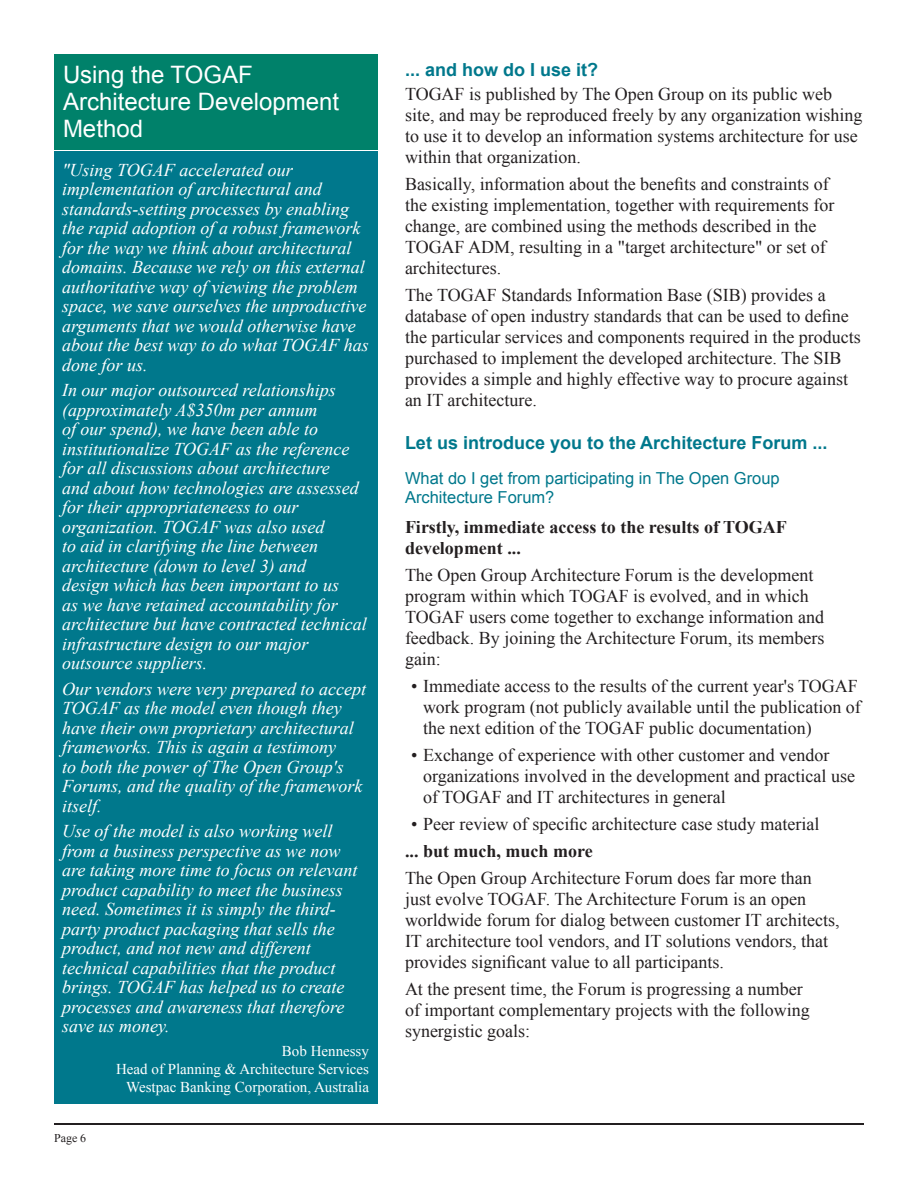
<style>
.page{position:relative;width:918px;height:1188px;background:#fff}
.page>*{position:absolute;margin:0;border:0;box-sizing:border-box;transform-origin:0 0}
.t1{font:24px/27px "Arial";color:#fff}
.t2{font:18px/21px "Times New Roman";color:#231f20}
.t3{font:italic 18px/19.5px "Times New Roman";color:#fff}
.t4{font:700 18px/21px "Times New Roman";color:#231f20}
.t5{font:700 18px "Arial";color:#00788c}
.t6{font:16.5px/19.8px "Arial";color:#00788c}
.t7{font:15px/18px "Times New Roman";color:#fff;text-align:right}
.t8{font:12px "Times New Roman";color:#231f20}
</style>
<div class="page">
<div style="left:54px;top:54px;width:324px;height:96px;background:#00816a"></div>
<hr style="left:54px;top:1124px;width:810px;height:1px;background:#231f20">
<div style="left:54px;top:151px;width:324px;height:952px;background:#00788c"></div>
<h1 class="t1" style="left:63px;top:61px;width:278px">Using the TOGAF<br>Architecture Development<br>Method</h1>
<p class="t3" style="left:62px;top:159px;width:308px">"Using TOGAF accelerated our implementation of architectural and standards-setting processes by enabling the rapid adoption of a robust framework for the way we think about architectural domains. Because we rely on this external authoritative way of viewing the problem space, we save ourselves the unproductive arguments that we would otherwise have about the best way to do what TOGAF has done for us.</p>
<p class="t3" style="left:62px;top:380px;width:306px">In our major outsourced relationships (approximately A$350m per annum<br>of our spend), we have been able to institutionalize TOGAF as the reference for all discussions about architecture<br>and about how technologies are assessed for their appropriateneess to our organization. TOGAF was also used<br>to aid in clarifying the line between architecture (down to level 3) and<br>design which has been important to us<br>as we have retained accountability for architecture but have contracted technical infrastructure design to our major outsource suppliers.</p>
<p class="t3" style="left:62px;top:678px;width:305px">Our vendors were very prepared to accept TOGAF as the model even though they have their own proprietary architectural frameworks. This is again a testimony<br>to both the power of The Open Group's Forums, and the quality of the framework itself.</p>
<p class="t3" style="left:62px;top:821px;width:297px">Use of the model is also working well from a business perspective as we now are taking more time to focus on relevant product capability to meet the business need. Sometimes it is simply the third&shy;party product packaging that sells the product, and not new and different technical capabilities that the product brings. TOGAF has helped us to create processes and awareness that therefore save us money.</p>
<p class="t7" style="left:116px;top:1042px;width:254px">Bob Hennessy<br>Head of Planning &amp; Architecture Services<br>Westpac Banking Corporation, Australia</p>
<p class="t8" style="left:54px;top:1130px;width:34px">Page 6</p>
<p class="t5" style="left:405px;top:58px;width:195px">... and how do I use it?</p>
<p class="t2" style="left:405px;top:83px;width:459px">TOGAF is published by The Open Group on its public web site, and may be reproduced freely by any organization wishing to use it to develop an information systems architecture for use within that organization.</p>
<p class="t2" style="left:405px;top:173px;width:431px">Basically, information about the benefits and constraints of the existing implementation, together with requirements for change, are combined using the methods described in the TOGAF ADM, resulting in a "target architecture" or set of architectures.</p>
<p class="t2" style="left:405px;top:284px;width:457px">The TOGAF Standards Information Base (SIB) provides a database of open industry standards that can be used to define the particular services and components required in the products purchased to implement the developed architecture. The SIB provides a simple and highly effective way to procure against an IT architecture.</p>
<p class="t5" style="left:405px;top:431px;width:424px">Let us introduce you to the Architecture Forum ...</p>
<p class="t6" style="left:405px;top:468px;width:376px">What do I get from participating in The Open Group<br>Architecture Forum?</p>
<p class="t4" style="left:405px;top:516px;width:383px">Firstly, immediate access to the results of TOGAF development ...</p>
<p class="t2" style="left:405px;top:565px;width:421px">The Open Group Architecture Forum is the development program within which TOGAF is evolved, and in which TOGAF users come together to exchange information and feedback. By joining the Architecture Forum, its members gain:</p>
<p class="t2" style="left:423px;top:676px;width:439px;text-indent:-12px">• Immediate access to the results of the current year's TOGAF work program (not publicly available until the publication of the next edition of the TOGAF public documentation)</p>
<p class="t2" style="left:423px;top:745px;width:434px;text-indent:-12px">• Exchange of experience with other customer and vendor organizations involved in the development and practical use of TOGAF and IT architectures in general</p>
<p class="t2" style="left:411px;top:814px;width:410px">• Peer review of specific architecture case study material</p>
<p class="t4" style="left:405px;top:840px;width:189px">... but much, much more</p>
<p class="t2" style="left:405px;top:868px;width:436px">The Open Group Architecture Forum does far more than just evolve TOGAF. The Architecture Forum is an open worldwide forum for dialog between customer IT architects, IT architecture tool vendors, and IT solutions vendors, that provides significant value to all participants.</p>
<p class="t2" style="left:405px;top:979px;width:406px">At the present time, the Forum is progressing a number of important complementary projects with the following synergistic goals:</p>
</div>
